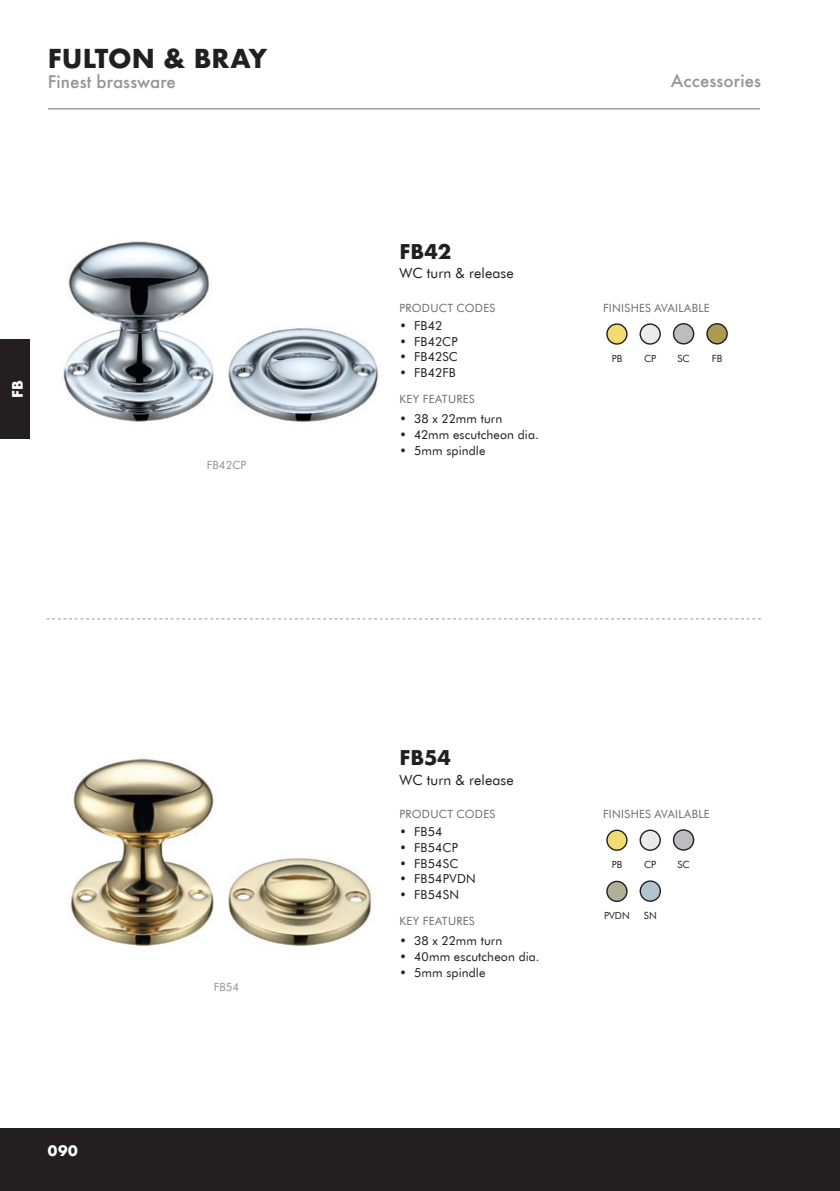
<style>
.page{position:relative;width:840px;height:1191px;background:#fff}
.page>*{position:absolute;margin:0;border:0;box-sizing:border-box;transform-origin:0 0}
.t1{font:700 25.4px "Futura";color:#231f20}
.t2{font:700 19.8px "Futura";letter-spacing:.005em;color:#231f20}
.t3{font:500 17px "Futura";letter-spacing:.005em;color:#939598}
.t4{font:14.2px "Futura BT";letter-spacing:.005em;color:#231f20}
.t5{font:700 14px "Futura";color:#fff}
.t6{font:12.4px "Futura BT";letter-spacing:.01em;color:#231f20}
.t7{font:11.4px "Futura BT";letter-spacing:.025em;color:#6c6d70}
.t8{font:11.4px "Futura BT";color:#939598}
.t9{font:9.8px "Futura BT";color:#231f20}
</style>
<div class="page">
<div style="left:0;top:1128px;width:839px;height:63px;background:#231f20"></div>
<hr style="left:48px;top:108px;width:711px;height:1px;background:#6c6d70">
<div style="left:0;top:339px;width:30px;height:100px;background:#231f20"></div>
<div style="left:606px;top:324px;width:20px;height:20px;background:#f1dc73;border-radius:50%"></div>
<div style="left:606px;top:323px;width:21px;height:22px;border:1px solid #231f20;border-radius:50%"></div>
<div style="left:640px;top:324px;width:19px;height:20px;background:#e9eaeb;border-radius:50%"></div>
<div style="left:639px;top:323px;width:21px;height:22px;border:1px solid #231f20;border-radius:50%"></div>
<div style="left:673px;top:324px;width:20px;height:20px;background:#bcbdc0;border-radius:50%"></div>
<div style="left:672px;top:323px;width:22px;height:21px;border:1px solid #231f20;border-radius:50%"></div>
<div style="left:706px;top:324px;width:20px;height:20px;background:#a99b51;border-radius:50%"></div>
<div style="left:706px;top:323px;width:21px;height:21px;border:1px solid #231f20;border-radius:50%"></div>
<div style="left:606px;top:830px;width:20px;height:20px;background:#f1dc73;border-radius:50%"></div>
<div style="left:606px;top:829px;width:21px;height:22px;border:1px solid #231f20;border-radius:50%"></div>
<div style="left:640px;top:830px;width:19px;height:20px;background:#e9eaeb;border-radius:50%"></div>
<div style="left:639px;top:829px;width:21px;height:22px;border:1px solid #231f20;border-radius:50%"></div>
<svg style="left:673px;top:830px;width:20px;height:20px"></svg>
<div style="left:672px;top:829px;width:22px;height:21px;border:1px solid #231f20;border-radius:50%"></div>
<svg style="left:606px;top:881px;width:20px;height:20px"></svg>
<div style="left:606px;top:880px;width:21px;height:22px;border:1px solid #231f20;border-radius:50%"></div>
<svg style="left:640px;top:881px;width:20px;height:20px"></svg>
<div style="left:639px;top:880px;width:21px;height:22px;border:1px solid #231f20;border-radius:50%"></div>
<img style="left:70px;top:758px;width:302px;height:188px">
<img style="left:63px;top:241px;width:316px;height:181px">
<svg style="left:47px;top:618px;width:713px;height:1px"></svg>
<h1 class="t1" style="left:48px;top:40px;width:221px">FULTON &amp; BRAY</h1>
<h3 class="t3" style="left:48px;top:70px;width:129px">Finest brassware</h3>
<p class="t5" style="left:7px;top:398px;width:19px;rotate:-90deg">FB</p>
<p class="t8" style="left:207px;top:458px;width:41px">FB42CP</p>
<p class="t5" style="left:48px;top:1140px;width:31px">090</p>
<p class="t8" style="left:214px;top:980px;width:27px">FB54</p>
<h3 class="t3" style="left:670px;top:69px;width:92px">Accessories</h3>
<h2 class="t2" style="left:399px;top:237px;width:53px">FB42</h2>
<p class="t4" style="left:399px;top:265px;width:116px">WC turn &amp; release</p>
<p class="t7" style="left:399px;top:301px;width:97px">PRODUCT CODES</p>
<p class="t7" style="left:602px;top:301px;width:108px">FINISHES AVAILABLE</p>
<p class="t6" style="left:399px;top:318px;width:44px">• FB42</p>
<p class="t6" style="left:399px;top:333px;width:60px">• FB42CP</p>
<p class="t6" style="left:399px;top:349px;width:60px">• FB42SC</p>
<p class="t6" style="left:399px;top:365px;width:58px">• FB42FB</p>
<p class="t7" style="left:399px;top:392px;width:77px">KEY FEATURES</p>
<p class="t6" style="left:399px;top:411px;width:104px">• 38 x 22mm turn</p>
<p class="t6" style="left:399px;top:427px;width:141px">• 42mm escutcheon dia.</p>
<p class="t6" style="left:399px;top:443px;width:87px">• 5mm spindle</p>
<p class="t9" style="left:611px;top:353px;width:12px">PB</p>
<p class="t9" style="left:643px;top:353px;width:14px">CP</p>
<p class="t9" style="left:677px;top:352px;width:14px">SC</p>
<p class="t9" style="left:711px;top:352px;width:12px">FB</p>
<h2 class="t2" style="left:399px;top:743px;width:53px">FB54</h2>
<p class="t4" style="left:399px;top:771px;width:116px">WC turn &amp; release</p>
<p class="t7" style="left:399px;top:807px;width:97px">PRODUCT CODES</p>
<p class="t7" style="left:602px;top:807px;width:108px">FINISHES AVAILABLE</p>
<p class="t6" style="left:399px;top:824px;width:44px">• FB54</p>
<p class="t6" style="left:399px;top:839px;width:60px">• FB54CP</p>
<p class="t6" style="left:399px;top:855px;width:60px">• FB54SC</p>
<p class="t6" style="left:399px;top:871px;width:78px">• FB54PVDN</p>
<p class="t6" style="left:399px;top:887px;width:61px">• FB54SN</p>
<p class="t7" style="left:399px;top:913px;width:77px">KEY FEATURES</p>
<p class="t6" style="left:399px;top:933px;width:104px">• 38 x 22mm turn</p>
<p class="t6" style="left:399px;top:949px;width:141px">• 40mm escutcheon dia.</p>
<p class="t6" style="left:399px;top:965px;width:87px">• 5mm spindle</p>
<p class="t9" style="left:611px;top:859px;width:12px">PB</p>
<p class="t9" style="left:643px;top:859px;width:14px">CP</p>
<p class="t9" style="left:677px;top:858px;width:14px">SC</p>
<p class="t9" style="left:604px;top:910px;width:27px">PVDN</p>
<p class="t9" style="left:643px;top:910px;width:14px">SN</p>
</div>
